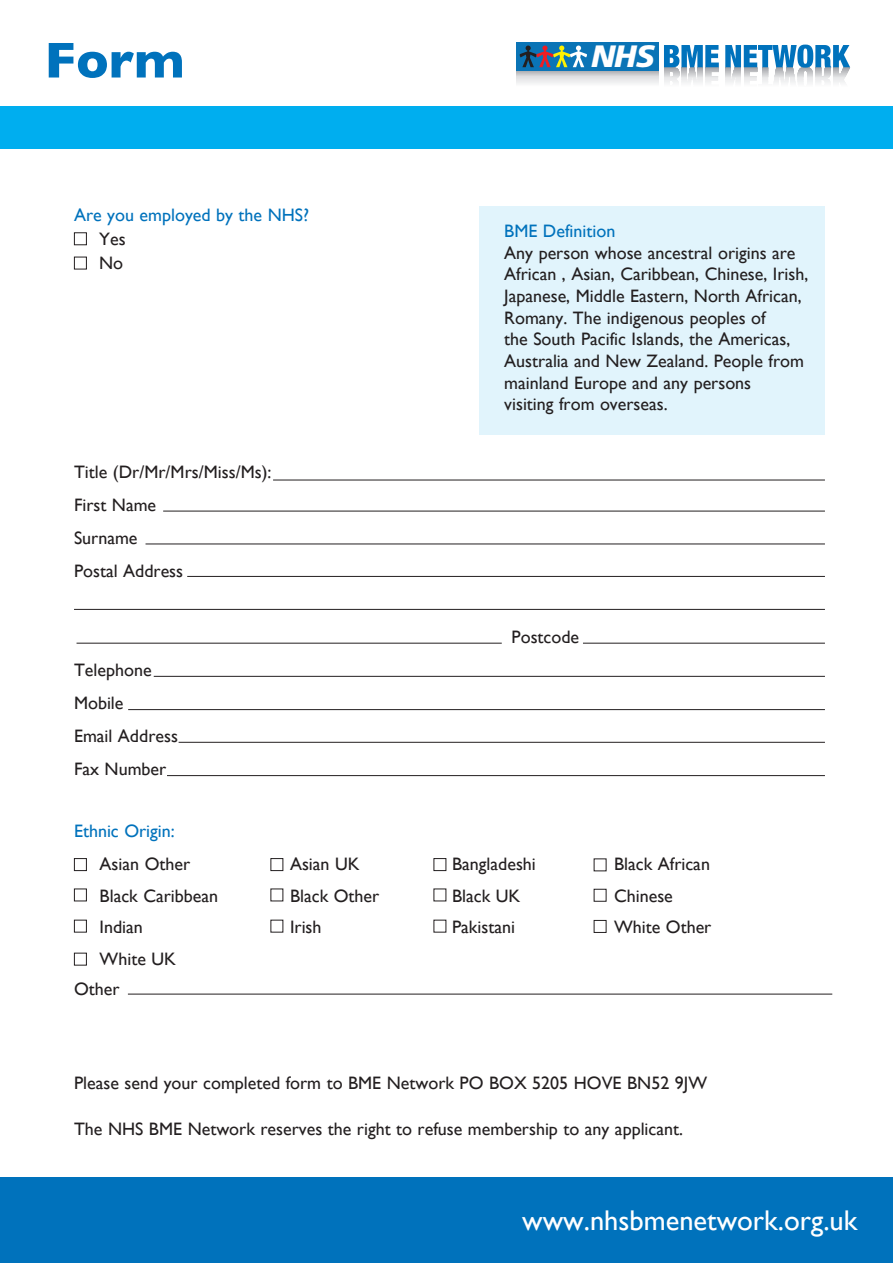
<style>
.page{position:relative;width:893px;height:1263px;background:#fff}
.page>*{position:absolute;margin:0;border:0;box-sizing:border-box;transform-origin:0 0}
.t1{font:700 51px "Gill Sans";color:#0072bc}
.t2{font:italic 900 30.9px "Frutiger";color:#fff}
.t3{font:28.5px "Gill Sans";color:#fff}
.t4{font:18px/21.6px "Gill Sans";color:#231f20}
.t5{font:18px "Gill Sans";color:#0072bc}
</style>
<div class="page">
<div style="left:479px;top:206px;width:346px;height:229px;background:#e1f4fc"></div>
<div style="left:0;top:106px;width:893px;height:43px;background:#00aeef"></div>
<div style="left:0;top:1178px;width:893px;height:85px;background:#0072bc"></div>
<div style="left:74px;top:858px;width:13px;height:13px;border:1px solid #231f20"></div>
<div style="left:74px;top:888px;width:13px;height:13px;border:1px solid #231f20"></div>
<div style="left:74px;top:920px;width:13px;height:12px;border:1px solid #231f20"></div>
<div style="left:74px;top:953px;width:13px;height:12px;border:1px solid #231f20"></div>
<div style="left:270px;top:858px;width:13px;height:13px;border:1px solid #231f20"></div>
<div style="left:434px;top:858px;width:12px;height:13px;border:1px solid #231f20"></div>
<div style="left:594px;top:889px;width:12px;height:13px;border:1px solid #231f20"></div>
<div style="left:594px;top:920px;width:12px;height:13px;border:1px solid #231f20"></div>
<hr style="left:273px;top:480px;width:552px;height:1px;background:#231f20">
<hr style="left:163px;top:511px;width:662px;height:1px;background:#231f20">
<hr style="left:146px;top:544px;width:679px;height:1px;background:#231f20">
<hr style="left:187px;top:576px;width:638px;height:1px;background:#231f20">
<hr style="left:74px;top:609px;width:751px;height:1px;background:#231f20">
<hr style="left:154px;top:676px;width:671px;height:1px;background:#231f20">
<hr style="left:128px;top:709px;width:697px;height:1px;background:#231f20">
<hr style="left:179px;top:742px;width:646px;height:1px;background:#231f20">
<hr style="left:167px;top:775px;width:658px;height:1px;background:#231f20">
<hr style="left:128px;top:994px;width:704px;height:1px;background:#231f20">
<hr style="left:77px;top:643px;width:425px;height:1px;background:#231f20">
<hr style="left:583px;top:643px;width:242px;height:1px;background:#231f20">
<hr style="left:516px;top:85px;width:143px;height:1px;background:#f9f9f9">
<hr style="left:516px;top:84px;width:143px;height:1px;background:#f6f6f7">
<hr style="left:516px;top:83px;width:143px;height:1px;background:#f3f4f4">
<hr style="left:516px;top:82px;width:143px;height:1px;background:#f0f1f2">
<hr style="left:516px;top:81px;width:143px;height:1px;background:#ededee">
<hr style="left:516px;top:80px;width:143px;height:1px;background:#eaebec">
<hr style="left:516px;top:79px;width:143px;height:1px;background:#e6e7e9">
<hr style="left:516px;top:78px;width:143px;height:1px;background:#e3e4e6">
<hr style="left:516px;top:77px;width:143px;height:1px;background:#e1e2e4">
<hr style="left:516px;top:76px;width:143px;height:1px;background:#dbdcde">
<hr style="left:516px;top:75px;width:143px;height:1px;background:#d2d3d5">
<hr style="left:516px;top:74px;width:143px;height:1px;background:#c8c9cb">
<hr style="left:516px;top:73px;width:143px;height:1px;background:#bfc0c3">
<hr style="left:516px;top:72px;width:143px;height:1px;background:#b6b7bb">
<hr style="left:516px;top:71px;width:143px;height:1px;background:#adaeb2">
<hr style="left:516px;top:70px;width:143px;height:1px;background:#a4a6a9">
<div style="left:516px;top:42px;width:143px;height:28px;background:#0a74b6"></div>
<svg style="left:520px;top:46px;width:67px;height:21px"></svg>
<svg style="left:664px;top:45px;width:55px;height:38px"></svg>
<svg style="left:725px;top:45px;width:125px;height:38px"></svg>
<div style="left:74px;top:257px;width:13px;height:12px;border:1px solid #231f20"></div>
<div style="left:74px;top:232px;width:13px;height:13px;border:1px solid #231f20"></div>
<p class="t1" style="left:44px;top:30px;width:141px">Form</p>
<p class="t5" style="left:74px;top:204px;width:237px">Are you employed by the NHS?</p>
<p class="t4" style="left:99px;top:228px;width:28px">Yes</p>
<p class="t4" style="left:99px;top:252px;width:25px">No</p>
<p class="t4" style="left:74px;top:461px;width:199px">Title (Dr/Mr/Mrs/Miss/Ms):</p>
<p class="t4" style="left:74px;top:494px;width:84px">First Name</p>
<p class="t4" style="left:74px;top:527px;width:65px">Surname</p>
<p class="t4" style="left:74px;top:560px;width:111px">Postal Address</p>
<p class="t4" style="left:74px;top:659px;width:79px">Telephone</p>
<p class="t4" style="left:74px;top:692px;width:51px">Mobile</p>
<p class="t4" style="left:74px;top:725px;width:105px">Email Address</p>
<p class="t4" style="left:74px;top:758px;width:94px">Fax Number</p>
<p class="t2" style="left:591px;top:38px;width:65px">NHS</p>
<p class="t5" style="left:504px;top:221px;width:113px">BME Definition</p>
<p class="t4" style="left:504px;top:242px;width:306px">Any person whose ancestral origins are<br>African , Asian, Caribbean, Chinese, Irish,</p>
<p class="t4" style="left:504px;top:285px;width:299px">Japanese, Middle Eastern, North African,<br>Romany. The indigenous peoples of</p>
<p class="t4" style="left:504px;top:328px;width:288px">the South Pacific Islands, the Americas,</p>
<p class="t4" style="left:504px;top:350px;width:301px">Australia and New Zealand. People from mainland Europe and any persons</p>
<p class="t4" style="left:504px;top:393px;width:165px">visiting from overseas.</p>
<p class="t4" style="left:512px;top:626px;width:69px">Postcode</p>
<p class="t5" style="left:74px;top:821px;width:102px">Ethnic Origin:</p>
<p class="t4" style="left:100px;top:853px;width:92px">Asian Other</p>
<p class="t4" style="left:290px;top:853px;width:71px">Asian UK</p>
<p class="t4" style="left:452px;top:853px;width:85px">Bangladeshi</p>
<p class="t4" style="left:614px;top:853px;width:97px">Black African</p>
<p class="t4" style="left:100px;top:885px;width:120px">Black Caribbean</p>
<p class="t4" style="left:290px;top:885px;width:91px">Black Other</p>
<p class="t4" style="left:452px;top:885px;width:70px">Black UK</p>
<p class="t4" style="left:614px;top:885px;width:60px">Chinese</p>
<p class="t4" style="left:100px;top:916px;width:45px">Indian</p>
<p class="t4" style="left:290px;top:916px;width:33px">Irish</p>
<p class="t4" style="left:452px;top:916px;width:64px">Pakistani</p>
<p class="t4" style="left:614px;top:916px;width:99px">White Other</p>
<p class="t4" style="left:100px;top:948px;width:78px">White UK</p>
<p class="t4" style="left:74px;top:978px;width:47px">Other</p>
<p class="t4" style="left:74px;top:1072px;width:635px">Please send your completed form to BME Network PO BOX 5205 HOVE BN52 9JW</p>
<p class="t4" style="left:74px;top:1118px;width:610px">The NHS BME Network reserves the right to refuse membership to any applicant.</p>
<p class="t3" style="left:522px;top:1203px;width:337px">www.nhsbmenetwork.org.uk</p>
</div>
